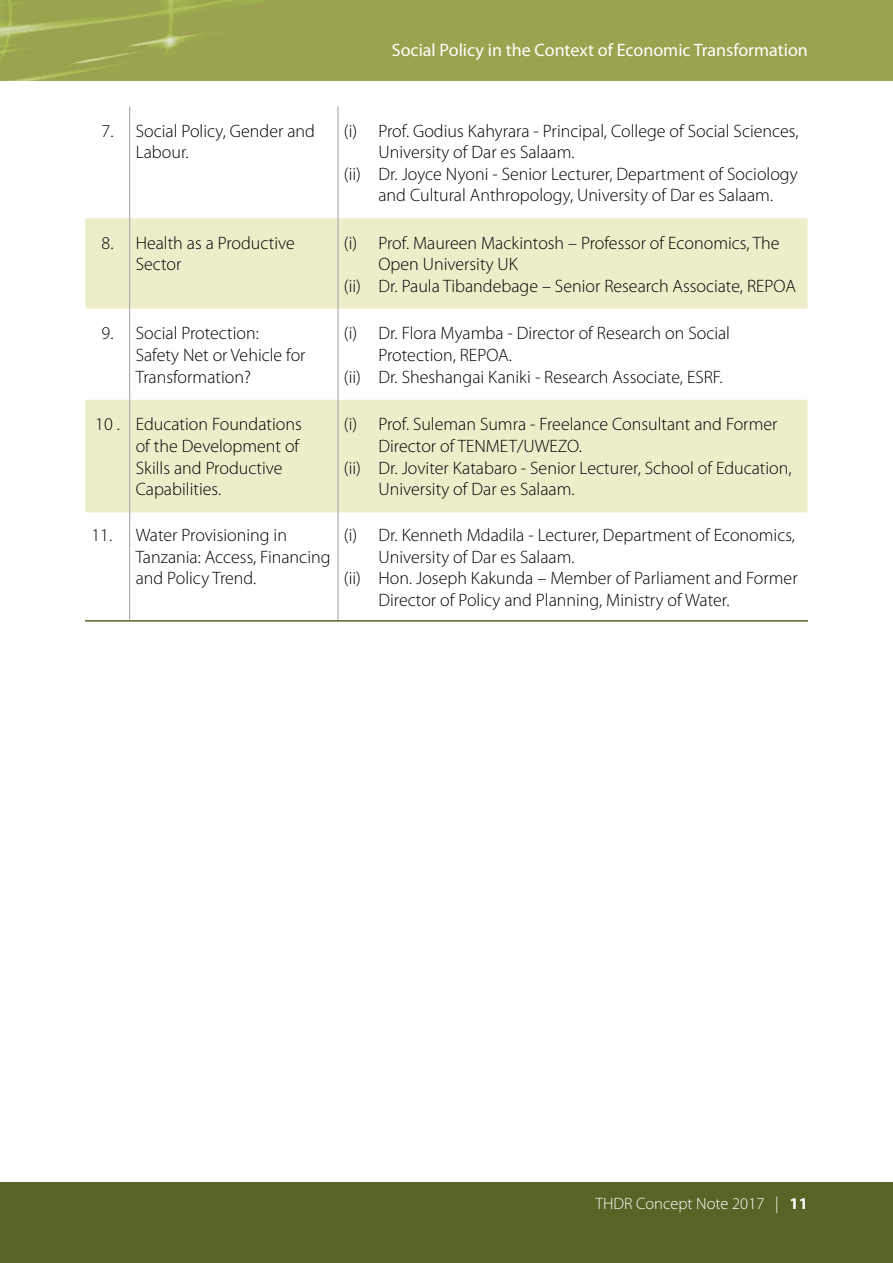
<style>
.page{position:relative;width:893px;height:1263px;background:#fff}
.page>*{position:absolute;margin:0;border:0;box-sizing:border-box;transform-origin:0 0}
.t1{font:300 18px/21.6px "Myriad Pro";color:#000}
.t2{font:18px "Myriad Pro";color:#fff}
.t3{font:300 16.5px "Myriad Pro";color:#fff}
.s1{font-weight:700}
</style>
<div class="page">
<div style="left:0;top:1182px;width:893px;height:81px;background:#556525"></div>
<div style="left:0;top:0;width:893px;height:81px;background:#9ca34f"></div>
<img style="left:0;top:0;width:264px;height:81px">
<svg style="left:85px;top:218px;width:722px;height:294px;fill:#edeec9"></svg>
<hr style="left:85px;top:309px;width:1px;height:91px;background:#fff">
<hr style="left:129px;top:106px;width:1px;height:112px;background:#9d9d9c">
<hr style="left:129px;top:309px;width:1px;height:91px;background:#9d9d9c">
<hr style="left:129px;top:512px;width:1px;height:108px;background:#9d9d9c">
<hr style="left:338px;top:106px;width:1px;height:112px;background:#9d9d9c">
<hr style="left:338px;top:309px;width:1px;height:91px;background:#9d9d9c">
<hr style="left:338px;top:512px;width:1px;height:108px;background:#9d9d9c">
<hr style="left:129px;top:218px;width:1px;height:91px;background:#9d9d9c">
<hr style="left:129px;top:400px;width:1px;height:112px;background:#9d9d9c">
<hr style="left:338px;top:218px;width:1px;height:91px;background:#9d9d9c">
<hr style="left:338px;top:400px;width:1px;height:112px;background:#9d9d9c">
<hr style="left:85px;top:620px;width:45px;height:2px;background:#556525">
<hr style="left:130px;top:620px;width:208px;height:2px;background:#556525">
<hr style="left:338px;top:620px;width:470px;height:2px;background:#556525">
<p class="t2" style="left:392px;top:40px;width:418px">Social Policy in the Context of Economic Transformation</p>
<p class="t1" style="left:136px;top:120px;width:181px;text-indent:-34px">7. Social Policy, Gender and<br>Labour.</p>
<p class="t1" style="left:344px;top:120px;width:456px">(i) Prof. Godius Kahyrara - Principal, College of Social Sciences,</p>
<p class="t1" style="left:378px;top:142px;width:198px">University of Dar es Salaam.</p>
<p class="t1" style="left:344px;top:163px;width:455px">(ii) Dr. Joyce Nyoni - Senior Lecturer, Department of Sociology</p>
<p class="t1" style="left:378px;top:185px;width:396px">and Cultural Anthropology, University of Dar es Salaam.</p>
<p class="t1" style="left:136px;top:232px;width:161px;text-indent:-34px">8. Health as a Productive<br>Sector</p>
<p class="t1" style="left:344px;top:232px;width:437px">(i) Prof. Maureen Mackintosh – Professor of Economics, The</p>
<p class="t1" style="left:378px;top:254px;width:141px">Open University UK</p>
<p class="t1" style="left:344px;top:275px;width:453px">(ii) Dr. Paula Tibandebage – Senior Research Associate, REPOA</p>
<p class="t1" style="left:136px;top:323px;width:171px;text-indent:-34px">9. Social Protection:<br>Safety Net or Vehicle for<br>Transformation?</p>
<p class="t1" style="left:344px;top:323px;width:388px">(i) Dr. Flora Myamba - Director of Research on Social</p>
<p class="t1" style="left:378px;top:344px;width:135px">Protection, REPOA.</p>
<p class="t1" style="left:344px;top:366px;width:380px">(ii) Dr. Sheshangai Kaniki - Research Associate, ESRF.</p>
<p class="t1" style="left:136px;top:414px;width:168px;text-indent:-40px">10 . Education Foundations of the Development of<br>Skills and Productive<br>Capabilities.</p>
<p class="t1" style="left:344px;top:414px;width:435px">(i) Prof. Suleman Sumra - Freelance Consultant and Former</p>
<p class="t1" style="left:378px;top:435px;width:205px">Director of TENMET/UWEZO.</p>
<p class="t1" style="left:344px;top:457px;width:449px">(ii) Dr. Joviter Katabaro - Senior Lecturer, School of Education,</p>
<p class="t1" style="left:378px;top:479px;width:198px">University of Dar es Salaam.</p>
<p class="t1" style="left:136px;top:524px;width:196px;text-indent:-44px">11. Water Provisioning in<br>Tanzania: Access, Financing and Policy Trend.</p>
<p class="t1" style="left:344px;top:524px;width:453px">(i) Dr. Kenneth Mdadila - Lecturer, Department of Economics,</p>
<p class="t1" style="left:378px;top:546px;width:198px">University of Dar es Salaam.</p>
<p class="t1" style="left:344px;top:568px;width:455px">(ii) Hon. Joseph Kakunda – Member of Parliament and Former</p>
<p class="t1" style="left:378px;top:589px;width:352px">Director of Policy and Planning, Ministry of Water.</p>
<p class="t3" style="left:595px;top:1195px;width:214px">THDR Concept Note 2017 | <span class="s1">11</span></p>
</div>
